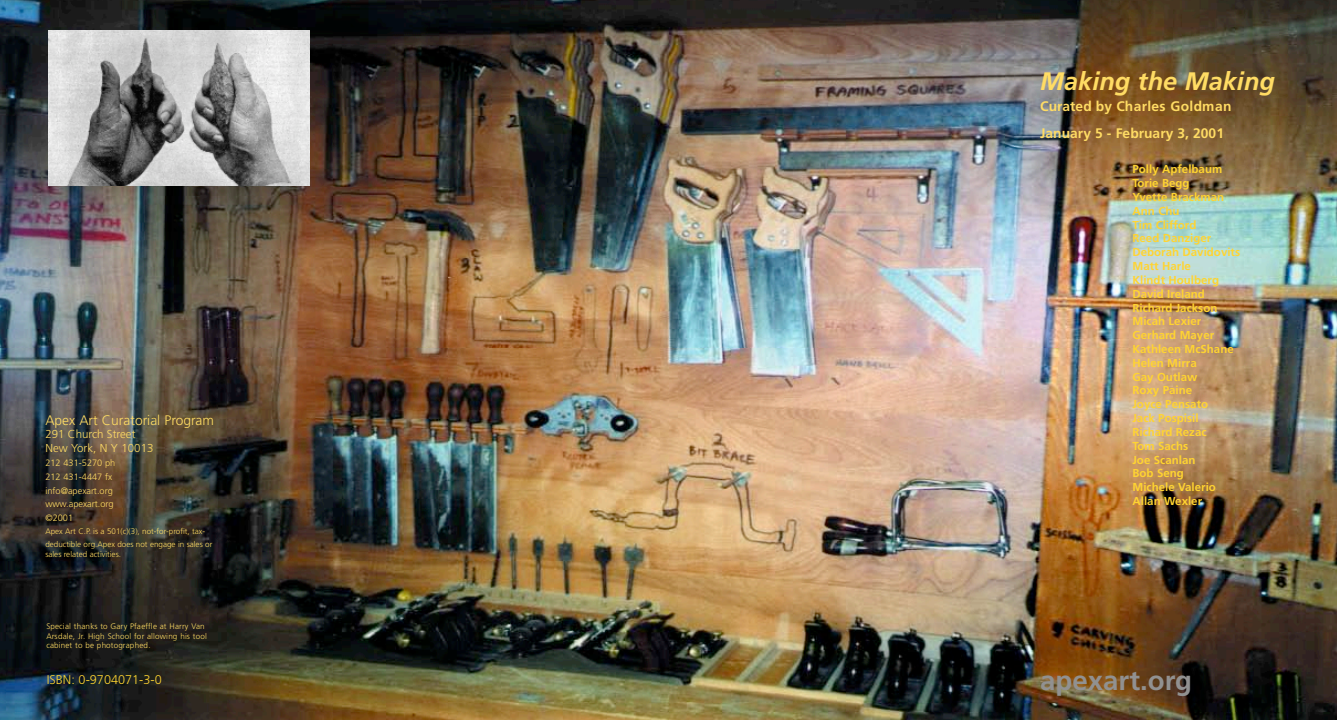
<style>
.page{position:relative;width:1337px;height:720px;background:#fff}
.page>*{position:absolute;margin:0;border:0;box-sizing:border-box;transform-origin:0 0}
.t1{font:700 27.5px "Frutiger";color:#919191}
.t2{font:italic 700 25.25px "Frutiger";color:#ffdc64}
.t3{font:700 13.75px "Frutiger";color:#ffdc64}
.t4{font:300 13.75px "Frutiger";color:#ffdc64}
.t5{font:300 12.75px "Frutiger";color:#ffd431}
.t6{font:700 11.5px/13.8px "Frutiger";color:#ffd431}
.t7{font:300 11.5px/13.8px "Frutiger";color:#ffdc64}
.t8{font:300 9.25px/13.8px "Frutiger";color:#ffdc64}
.t9{font:300 8px/12.8px "Frutiger";color:#ffdc64}
.t10{font:300 8px/9.8px "Frutiger";letter-spacing:.02em;color:#ffdc64}
</style>
<div class="page">
<img style="left:0;top:0;width:1336px;height:719px">
<img style="left:48px;top:31px;width:262px;height:155px">
<p class="t4" style="left:45px;top:414px;width:170px">Apex Art Curatorial Program</p>
<p class="t7" style="left:45px;top:428px;width:110px">291 Church Street<br>New York, N Y 10013</p>
<p class="t8" style="left:45px;top:456px;width:72px">212 431-5270 ph<br>212 431-4447 fx info@apexart.org www.apexart.org ©2001</p>
<p class="t9" style="left:45px;top:525px;width:168px">Apex Art C.P. is a 501(c)(3), not-for-profit, tax&shy;deductible org.Apex does not engage in sales or</p>
<p class="t9" style="left:45px;top:548px;width:77px">sales related activities.</p>
<p class="t10" style="left:46px;top:621px;width:162px">Special thanks to Gary Pfaeffle at Harry Va n<br>Arsdale, Jr. High School for allowing his tool cabinet to be photographed.</p>
<p class="t5" style="left:47px;top:674px;width:117px">ISBN: 0-9704071-3-0</p>
<h2 class="t2" style="left:1040px;top:71px;width:236px">Making the Making</h2>
<p class="t3" style="left:1040px;top:101px;width:193px">Curated by Charles Goldman</p>
<p class="t3" style="left:1040px;top:127px;width:185px">January 5 - February 3, 2001</p>
<p class="t6" style="left:1132px;top:163px;width:109px">Polly Apfelbaum<br>Torie Begg<br>Yvette Brackman<br>Ann Chu<br>Tim Clifford<br>Reed Danziger<br>Deborah Davidovits<br>Matt Harle<br>Klindt Houlberg<br>David Ireland<br>Richard Jackson<br>Micah Lexier<br>Gerhard Mayer<br>Kathleen McShane<br>Helen Mirra<br>Gay Outlaw<br>Roxy Paine<br>Joyce Pensato<br>Jack Pospisil<br>Richard Rezac<br>Tom Sachs<br>Joe Scanlan<br>Bob Seng<br>Michele Valerio<br>Allan Wexler</p>
<h1 class="t1" style="left:1040px;top:669px;width:153px">apexart.org</h1>
</div>
